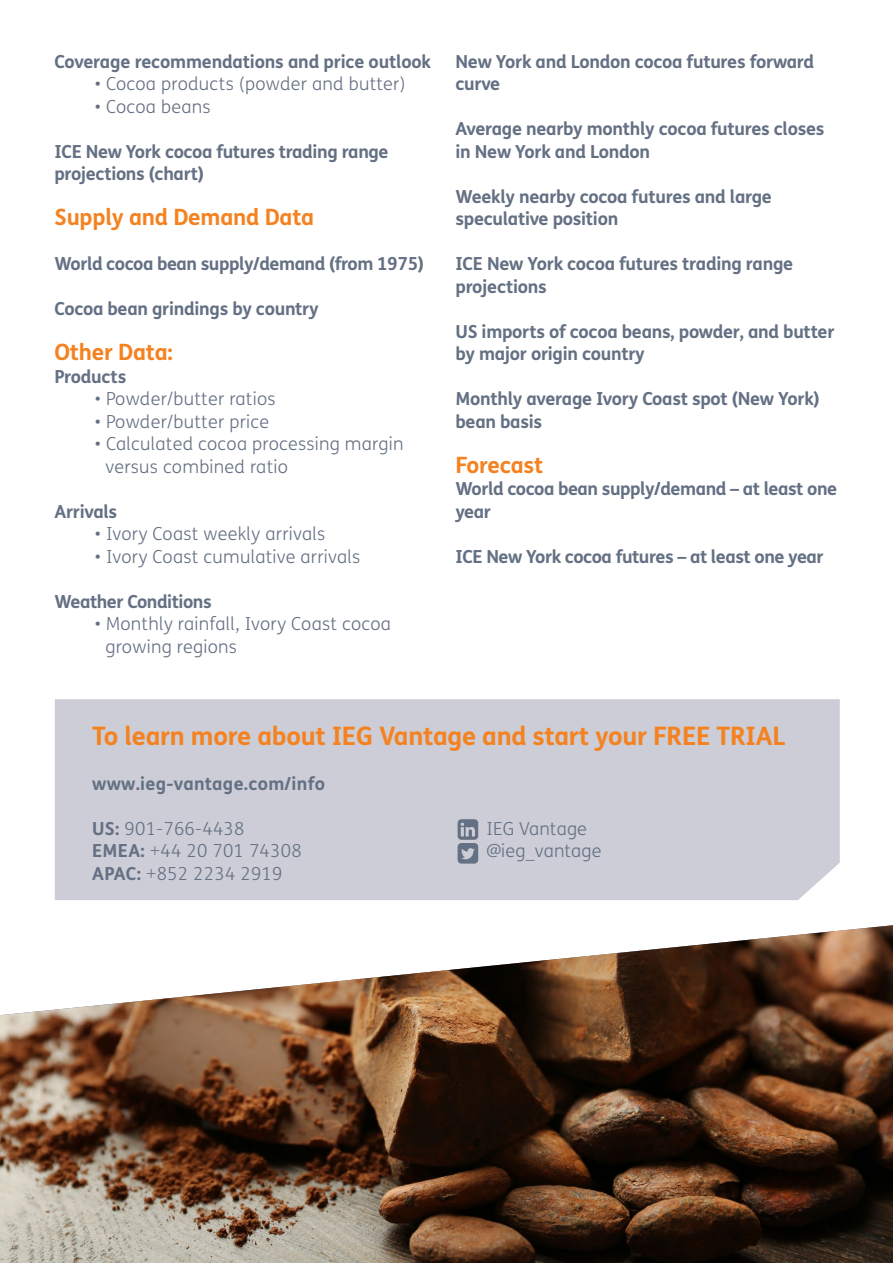
<style>
.page{position:relative;width:893px;height:1263px;background:#fff}
.page>*{position:absolute;margin:0;border:0;box-sizing:border-box;transform-origin:0 0}
.t1{font:700 25.5px "FS Me";letter-spacing:-.01em;color:#f58220}
.t2{font:700 22.5px "FS Me";letter-spacing:-.01em;color:#f58220}
.t3{font:700 18px/22.5px "FS Me";letter-spacing:-.015em;color:#647083}
.Body_Copy_-_12pt_Lig{font:300 18px/22.5px "FS Me";letter-spacing:.015em;color:#647083}
.t4{font:700 18px "FS Me";letter-spacing:.015em;color:#647083}
.s1{font-weight:700}
</style>
<div class="page">
<img style="left:0;top:925px;width:893px;height:338px">
<div style="left:55px;top:699px;width:785px;height:201px;background:#cccdd6"></div>
<svg style="left:458px;top:819px;width:20px;height:44px"></svg>
<p class="t3" style="left:54px;top:49px;width:378px">Coverage recommendations and price outlook</p>
<p class="Body_Copy_-_12pt_Lig" style="left:95px;top:72px;width:312px">• Cocoa products (powder and butter)</p>
<p class="Body_Copy_-_12pt_Lig" style="left:95px;top:95px;width:117px">• Cocoa beans</p>
<p class="t3" style="left:54px;top:139px;width:336px">ICE New York cocoa futures trading range projections (chart)</p>
<p class="t2" style="left:54px;top:200px;width:261px">Supply and Demand Data</p>
<p class="t3" style="left:54px;top:252px;width:371px">World cocoa bean supply/demand (from 1975)</p>
<p class="t3" style="left:54px;top:297px;width:266px">Cocoa bean grindings by country</p>
<p class="t2" style="left:54px;top:335px;width:120px">Other Data:</p>
<p class="t3" style="left:54px;top:364px;width:73px">Products</p>
<p class="Body_Copy_-_12pt_Lig" style="left:95px;top:387px;width:182px">• Powder/butter ratios</p>
<p class="Body_Copy_-_12pt_Lig" style="left:95px;top:410px;width:176px">• Powder/butter price</p>
<p class="Body_Copy_-_12pt_Lig" style="left:105px;top:432px;width:300px;text-indent:-10px">• Calculated cocoa processing margin versus combined ratio</p>
<p class="t3" style="left:54px;top:499px;width:64px">Arrivals</p>
<p class="Body_Copy_-_12pt_Lig" style="left:95px;top:522px;width:232px">• Ivory Coast weekly arrivals</p>
<p class="Body_Copy_-_12pt_Lig" style="left:95px;top:545px;width:267px">• Ivory Coast cumulative arrivals</p>
<p class="t3" style="left:54px;top:589px;width:159px">Weather Conditions</p>
<p class="Body_Copy_-_12pt_Lig" style="left:105px;top:612px;width:287px;text-indent:-10px">• Monthly rainfall, Ivory Coast cocoa growing regions</p>
<p class="t3" style="left:455px;top:49px;width:360px">New York and London cocoa futures forward curve</p>
<p class="t3" style="left:455px;top:116px;width:370px">Average nearby monthly cocoa futures closes in New York and London</p>
<p class="t3" style="left:455px;top:184px;width:318px">Weekly nearby cocoa futures and large speculative position</p>
<p class="t3" style="left:455px;top:251px;width:339px">ICE New York cocoa futures trading range projections</p>
<p class="t3" style="left:455px;top:319px;width:380px">US imports of cocoa beans, powder, and butter by major origin country</p>
<p class="t3" style="left:455px;top:386px;width:366px">Monthly average Ivory Coast spot (New York) bean basis</p>
<p class="t2" style="left:455px;top:447px;width:89px">Forecast</p>
<p class="t3" style="left:455px;top:476px;width:383px">World cocoa bean supply/demand – at least one year</p>
<p class="t3" style="left:455px;top:544px;width:370px">ICE New York cocoa futures – at least one year</p>
<p class="t1" style="left:92px;top:716px;width:695px">To learn more about IEG Vantage and start your FREE TRIAL</p>
<p class="t4" style="left:92px;top:769px;width:234px">www.ieg-vantage.com/info</p>
<p class="Body_Copy_-_12pt_Lig" style="left:92px;top:816px;width:211px"><span class="s1">US:</span> 901-766-4438<br><span class="s1">EMEA:</span> +44 20 701 74308</p>
<p class="Body_Copy_-_12pt_Lig" style="left:92px;top:861px;width:192px"><span class="s1">APAC:</span> +852 2234 2919</p>
<p class="Body_Copy_-_12pt_Lig" style="left:486px;top:817px;width:117px">IEG Vantage @ieg_vantage</p>
</div>
